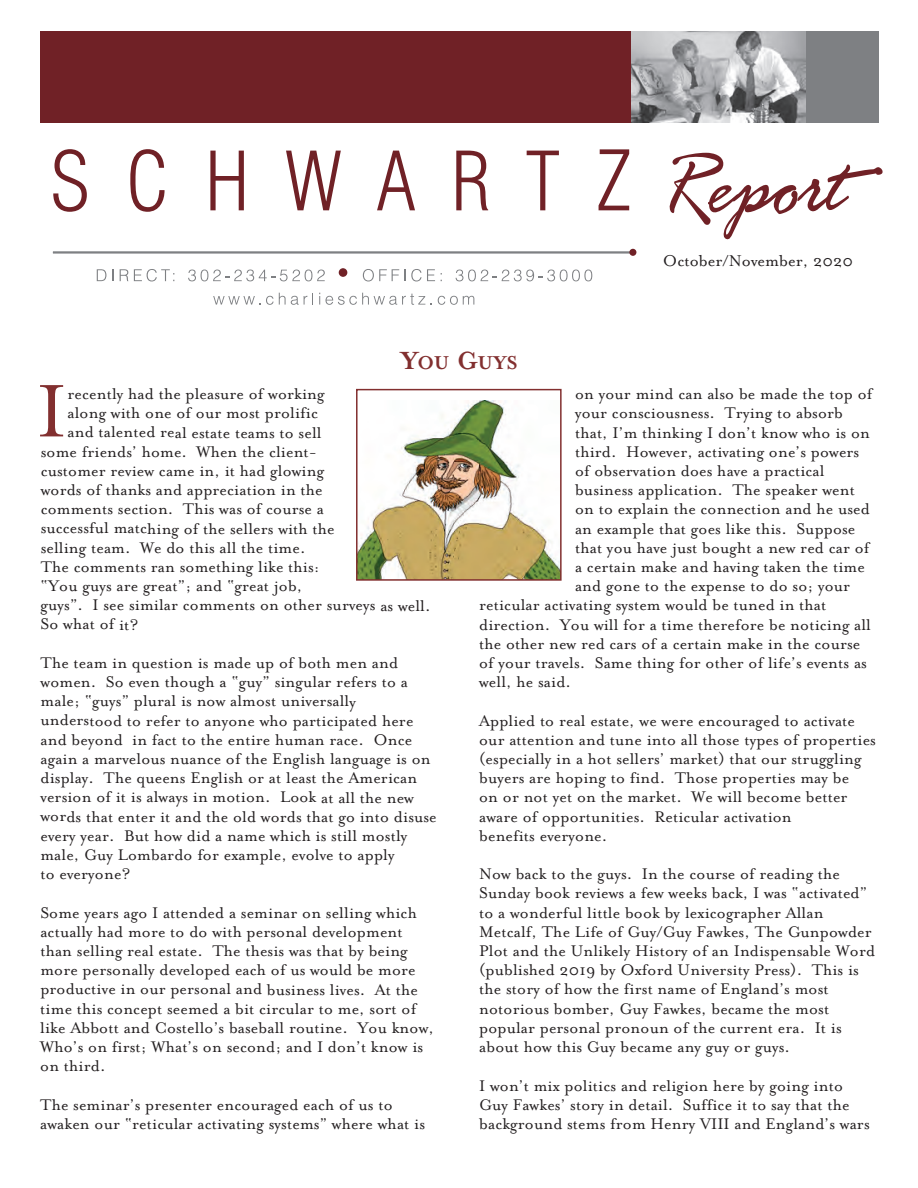
<style>
.page{position:relative;width:918px;height:1188px;background:#fff}
.page>*{position:absolute;margin:0;border:0;box-sizing:border-box;transform-origin:0 0}
.t1{font:85.5px "Mrs Eaves Roman";color:#822f2f}
.t2{font:700 21.3px "Mrs Eaves";color:#822f2f}
.t3{font:18px "Mrs Eaves Roman";color:#231f20}
.t4{font:17.7px/19.2px "Mrs Eaves Roman";letter-spacing:.005em;color:#231f20}
.s1{font-size:28.5px}
</style>
<div class="page">
<svg style="left:97px;top:269px;width:9px;height:12px"></svg>
<svg style="left:112px;top:269px;width:1px;height:12px"></svg>
<svg style="left:120px;top:269px;width:8px;height:12px"></svg>
<svg style="left:134px;top:269px;width:40px;height:12px"></svg>
<svg style="left:188px;top:270px;width:137px;height:11px"></svg>
<div style="left:339px;top:268px;width:8px;height:9px;background:#702126;border-radius:50%"></div>
<svg style="left:363px;top:269px;width:72px;height:12px"></svg>
<svg style="left:456px;top:270px;width:136px;height:11px"></svg>
<svg style="left:213px;top:296px;width:47px;height:9px"></svg>
<svg style="left:266px;top:293px;width:47px;height:12px"></svg>
<svg style="left:326px;top:293px;width:99px;height:12px"></svg>
<svg style="left:438px;top:296px;width:36px;height:9px"></svg>
<div style="left:40px;top:31px;width:592px;height:92px;background:#702126"></div>
<div style="left:805px;top:31px;width:74px;height:92px;background:#7e8083"></div>
<hr style="left:53px;top:251px;width:578px;height:3px;background:#7e8083">
<div style="left:629px;top:249px;width:7px;height:7px;background:#702126;border-radius:50%"></div>
<svg style="left:53px;top:149px;width:34px;height:63px"></svg>
<svg style="left:130px;top:149px;width:35px;height:63px"></svg>
<svg style="left:210px;top:151px;width:34px;height:59px"></svg>
<svg style="left:286px;top:151px;width:55px;height:59px"></svg>
<svg style="left:377px;top:151px;width:38px;height:59px"></svg>
<svg style="left:456px;top:151px;width:32px;height:59px"></svg>
<svg style="left:527px;top:151px;width:32px;height:59px"></svg>
<svg style="left:599px;top:149px;width:30px;height:61px"></svg>
<svg style="left:669px;top:153px;width:214px;height:87px"></svg>
<img style="left:631px;top:31px;width:175px;height:92px">
<img style="left:359px;top:400px;width:200px;height:178px">
<div style="left:356px;top:389px;width:206px;height:192px;border:2px solid #822f2f"></div>
<p class="t2" style="left:401px;top:349px;width:118px"><span class="s1">Y</span>OU <span class="s1">G</span>UYS</p>
<p class="t3" style="left:663px;top:255px;width:192px">October/November, 2020</p>
<h1 class="t1" style="left:37px;top:384px;width:31px">I</h1>
<p class="t4" style="left:68px;top:386px;width:259px">recently had the pleasure of working</p>
<p class="t4" style="left:68px;top:406px;width:252px">along with one of our most prolific</p>
<p class="t4" style="left:68px;top:425px;width:256px">and talented real estate teams to sell</p>
<p class="t4" style="left:41px;top:444px;width:278px">some friends’ home. When the client-</p>
<p class="t4" style="left:41px;top:463px;width:285px">customer review came in, it had glowing</p>
<p class="t4" style="left:41px;top:482px;width:284px">words of thanks and appreciation in the</p>
<p class="t4" style="left:41px;top:502px;width:285px">comments section. This was of course a</p>
<p class="t4" style="left:41px;top:521px;width:296px">successful matching of the sellers with the</p>
<p class="t4" style="left:41px;top:540px;width:266px">selling team. We do this all the time.</p>
<p class="t4" style="left:41px;top:559px;width:281px">The comments ran something like this:</p>
<p class="t4" style="left:41px;top:578px;width:263px">“You guys are great”; and “great job,</p>
<p class="t4" style="left:41px;top:598px;width:392px">guys”. I see similar comments on other surveys as well.</p>
<p class="t4" style="left:41px;top:617px;width:99px">So what of it?</p>
<p class="t4" style="left:40px;top:655px;width:398px">The team in question is made up of both men and women. So even though a “guy” singular refers to a male; “guys” plural is now almost universally understood to refer to anyone who participated here and beyond in fact to the entire human race. Once again a marvelous nuance of the English language is on display. The queens English or at least the American version of it is always in motion. Look at all the new words that enter it and the old words that go into disuse every year. But how did a name which is still mostly male, Guy Lombardo for example, evolve to apply<br>to everyone?</p>
<p class="t4" style="left:40px;top:905px;width:395px">Some years ago I attended a seminar on selling which actually had more to do with personal development than selling real estate. The thesis was that by being more personally developed each of us would be more productive in our personal and business lives. At the time this concept seemed a bit circular to me, sort of like Abbott and Costello’s baseball routine. You know, Who’s on first; What’s on second; and I don’t know is on third.</p>
<p class="t4" style="left:40px;top:1097px;width:386px">The seminar’s presenter encouraged each of us to awaken our “reticular activating systems” where what is</p>
<p class="t4" style="left:575px;top:386px;width:299px">on your mind can also be made the top of</p>
<p class="t4" style="left:575px;top:406px;width:270px">your consciousness. Trying to absorb</p>
<p class="t4" style="left:575px;top:425px;width:296px">that, I’m thinking I don’t know who is on</p>
<p class="t4" style="left:575px;top:444px;width:286px">third. However, activating one’s powers</p>
<p class="t4" style="left:575px;top:463px;width:251px">of observation does have a practical</p>
<p class="t4" style="left:575px;top:482px;width:281px">business application. The speaker went</p>
<p class="t4" style="left:575px;top:502px;width:296px">on to explain the connection and he used</p>
<p class="t4" style="left:575px;top:521px;width:282px">an example that goes like this. Suppose</p>
<p class="t4" style="left:575px;top:540px;width:296px">that you have just bought a new red car of</p>
<p class="t4" style="left:575px;top:559px;width:291px">a certain make and having taken the time</p>
<p class="t4" style="left:575px;top:578px;width:277px">and gone to the expense to do so; your</p>
<p class="t4" style="left:479px;top:598px;width:349px">reticular activating system would be tuned in that</p>
<p class="t4" style="left:479px;top:617px;width:393px">direction. You will for a time therefore be noticing all</p>
<p class="t4" style="left:479px;top:636px;width:383px">the other new red cars of a certain make in the course</p>
<p class="t4" style="left:479px;top:655px;width:389px">of your travels. Same thing for other of life’s events as</p>
<p class="t4" style="left:479px;top:675px;width:93px">well, he said.</p>
<p class="t4" style="left:479px;top:713px;width:398px">Applied to real estate, we were encouraged to activate our attention and tune into all those types of properties (especially in a hot sellers’ market) that our struggling buyers are hoping to find. Those properties may be<br>on or not yet on the market. We will become better aware of opportunities. Reticular activation<br>benefits everyone.</p>
<p class="t4" style="left:479px;top:867px;width:398px">Now back to the guys. In the course of reading the Sunday book reviews a few weeks back, I was “activated” to a wonderful little book by lexicographer Allan Metcalf, The Life of Guy/Guy Fawkes, The Gunpowder Plot and the Unlikely History of an Indispensable Word (published 2019 by Oxford University Press). This is the story of how the first name of England’s most notorious bomber, Guy Fawkes, became the most popular personal pronoun of the current era. It is about how this Guy became any guy or guys.</p>
<p class="t4" style="left:479px;top:1078px;width:392px">I won’t mix politics and religion here by going into<br>Guy Fawkes’ story in detail. Suffice it to say that the background stems from Henry VIII and England’s wars</p>
</div>
